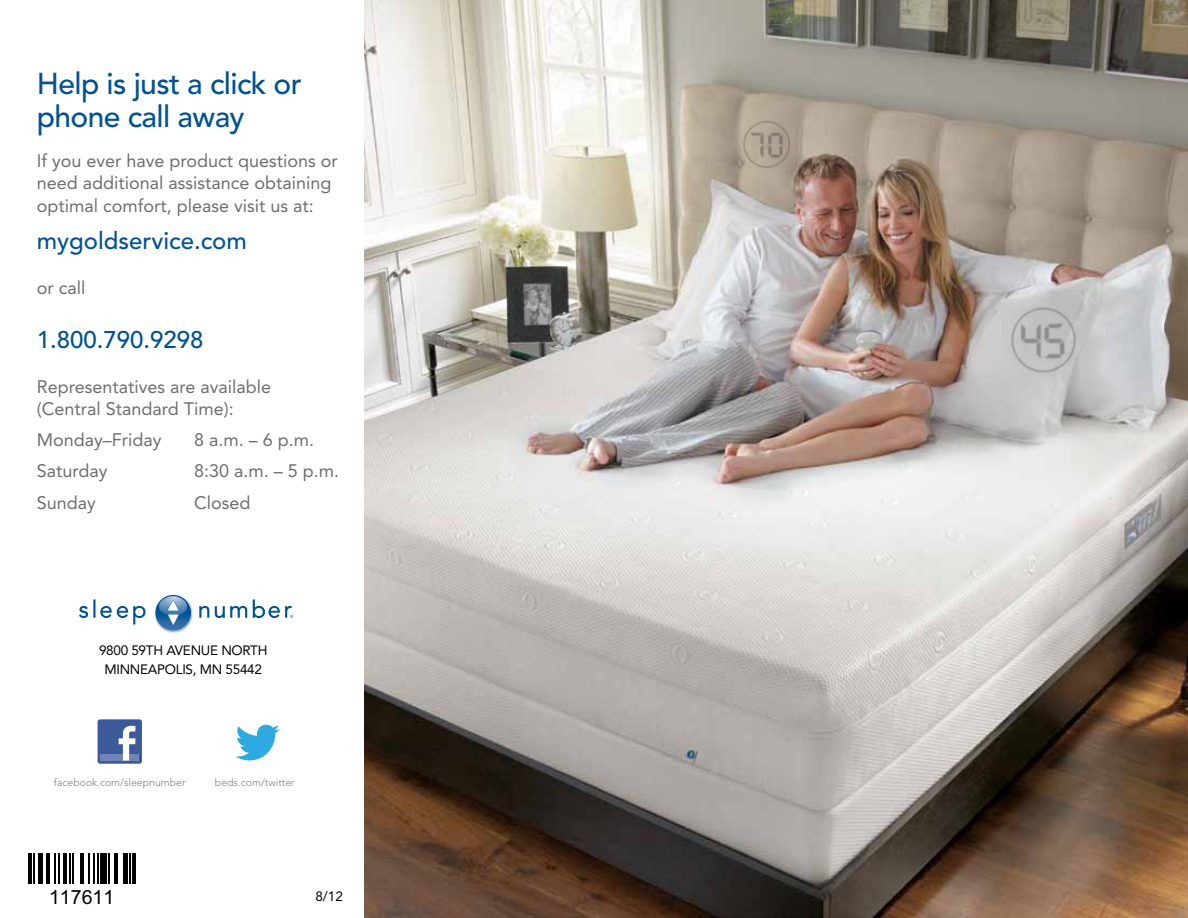
<style>
.page{position:relative;width:1188px;height:918px;background:#fff}
.page>*{position:absolute;margin:0;border:0;box-sizing:border-box;transform-origin:0 0}
.t1{font:500 30px/33.5px "Avenir LT Std";letter-spacing:-.02em;color:#005295}
.t2{font:500 24px "Avenir LT Std";color:#005295}
.t3{font:19.65px "Arial";color:#000}
.t4{font:18px/22.5px "Avenir LT Std";color:#6d6e71}
.t5{font:13.5px "Avenir LT Std";letter-spacing:-.02em;color:#000}
.t6{font:300 10.5px "Avenir LT Std";color:#7e8083}
</style>
<div class="page">
<img style="left:364px;top:0;width:824px;height:918px">
<img style="left:164px;top:594px;width:20px;height:39px">
<svg style="left:79px;top:595px;width:214px;height:35px"></svg>
<hr style="left:29px;top:854px;width:3px;height:30px;background:#000">
<hr style="left:33px;top:854px;width:2px;height:30px;background:#000">
<div style="left:38px;top:854px;width:5px;height:30px;background:#000"></div>
<hr style="left:46px;top:854px;width:3px;height:30px;background:#000">
<hr style="left:54px;top:854px;width:1px;height:30px;background:#000">
<hr style="left:58px;top:854px;width:2px;height:30px;background:#000">
<hr style="left:63px;top:854px;width:3px;height:30px;background:#000">
<hr style="left:69px;top:854px;width:2px;height:30px;background:#000">
<hr style="left:73px;top:854px;width:1px;height:30px;background:#000">
<hr style="left:80px;top:854px;width:4px;height:30px;background:#000">
<hr style="left:88px;top:854px;width:2px;height:30px;background:#000">
<hr style="left:93px;top:854px;width:2px;height:30px;background:#000">
<hr style="left:98px;top:854px;width:1px;height:30px;background:#000">
<div style="left:101px;top:854px;width:6px;height:30px;background:#000"></div>
<hr style="left:109px;top:854px;width:1px;height:30px;background:#000">
<hr style="left:115px;top:854px;width:3px;height:30px;background:#000">
<hr style="left:123px;top:854px;width:4px;height:30px;background:#000">
<hr style="left:129px;top:854px;width:2px;height:30px;background:#000">
<hr style="left:132px;top:854px;width:3px;height:30px;background:#000">
<img style="left:1010px;top:301px;width:74px;height:74px">
<img style="left:740px;top:117px;width:54px;height:52px">
<div style="left:98px;top:719px;width:44px;height:45px;background:#3c5a99;border-radius:3px"></div>
<div style="left:101px;top:754px;width:38px;height:7px;background:#6d84b4"></div>
<svg style="left:119px;top:726px;width:17px;height:35px"></svg>
<svg style="left:236px;top:725px;width:44px;height:35px"></svg>
<h1 class="t1" style="left:37px;top:67px;width:267px">Help is just a click or phone call away</h1>
<p class="t4" style="left:37px;top:150px;width:303px">If you ever have product questions or need additional assistance obtaining optimal comfort, please visit us at:</p>
<h2 class="t2" style="left:37px;top:227px;width:212px">mygoldservice.com</h2>
<p class="t4" style="left:37px;top:277px;width:50px">or call</p>
<h2 class="t2" style="left:37px;top:325px;width:168px">1.800.790.9298</h2>
<p class="t4" style="left:37px;top:375px;width:236px">Representatives are available (Central Standard Time):</p>
<p class="t4" style="left:37px;top:429px;width:126px">Monday–Friday</p>
<p class="t4" style="left:194px;top:429px;width:122px">8 a.m. – 6 p.m.</p>
<p class="t4" style="left:37px;top:460px;width:72px">Saturday</p>
<p class="t4" style="left:194px;top:460px;width:147px">8:30 a.m. – 5 p.m.</p>
<p class="t4" style="left:37px;top:491px;width:61px">Sunday</p>
<p class="t4" style="left:194px;top:491px;width:58px">Closed</p>
<p class="t5" style="left:99px;top:642px;width:86px">9800 59th Avenue</p>
<p class="t5" style="left:221px;top:642px;width:20px">Nort</p>
<p class="t5" style="left:258px;top:642px;width:11px">h</p>
<p class="t5" style="left:105px;top:661px;width:21px">Minneapolis</p>
<p class="t5" style="left:193px;top:661px;width:71px">, MN 55442</p>
<p class="t6" style="left:54px;top:776px;width:133px">facebook.com/sleepnumber</p>
<p class="t6" style="left:215px;top:776px;width:81px">beds.com/twitter</p>
<p class="t3" style="left:49px;top:884px;width:67px">117611</p>
<p class="t5" style="left:315px;top:889px;width:29px">8/12</p>
</div>
